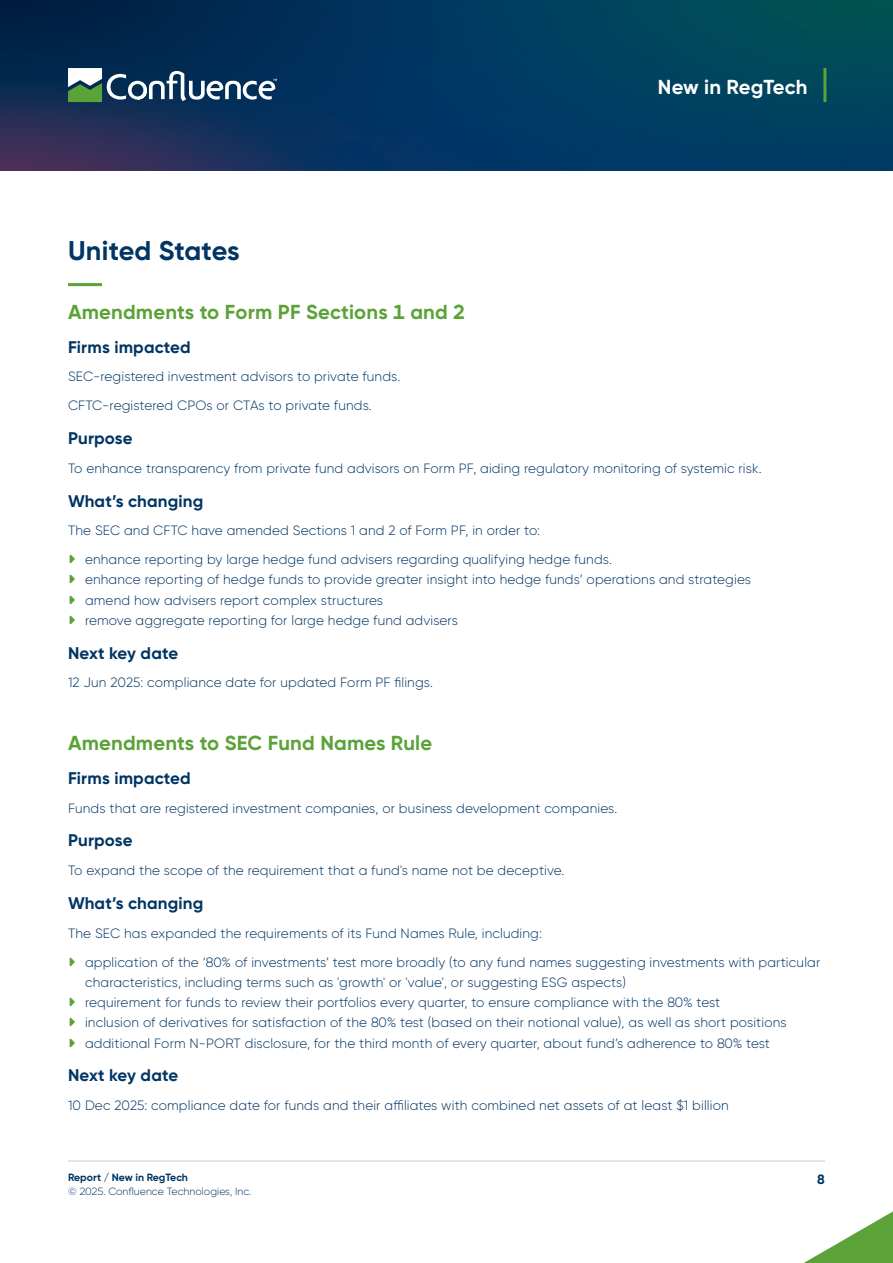
<style>
.page{position:relative;width:893px;height:1263px;background:#fff}
.page>*{position:absolute;margin:0;border:0;box-sizing:border-box;transform-origin:0 0}
.t1{font:700 27px "Gilroy";color:#003564}
.t2{font:700 20.25px "Gilroy";letter-spacing:.01em;color:#5ba239}
.t3{font:700 20.25px "Gilroy";letter-spacing:.005em;color:#fff}
.t4{font:700 16.8px "Gilroy";letter-spacing:.01em;color:#003564}
.t5{font:300 13.5px/20.2px "Gilroy";letter-spacing:.01em;color:#003564}
.t6{font:700 13.5px "Gilroy";color:#003564}
.t7{font:300 10.5px "Gilroy";color:#003564}
.t8{font:700 10.5px "Gilroy";color:#003564}
</style>
<div class="page">
<img style="left:0;top:0;width:893px;height:170px">
<svg style="left:68px;top:68px;width:209px;height:34px"></svg>
<hr style="left:823px;top:68px;width:3px;height:34px;background:#5ba239">
<svg style="left:804px;top:1211px;width:89px;height:52px"></svg>
<hr style="left:68px;top:1160px;width:757px;height:2px;background:#d7dfe9">
<hr style="left:68px;top:283px;width:34px;height:3px;background:#5ba239">
<h1 class="t1" style="left:68px;top:233px;width:173px">United States</h1>
<h2 class="t3" style="left:658px;top:74px;width:151px">New in RegTech</h2>
<h2 class="t2" style="left:68px;top:299px;width:398px">Amendments to Form PF Sections 1 and 2</h2>
<p class="t4" style="left:68px;top:336px;width:124px">Firms impacted</p>
<p class="t5" style="left:68px;top:362px;width:334px;line-height:28.8px">SEC-registered investment advisors to private funds.<br>CFTC-registered CPOs or CTAs to private funds.</p>
<p class="t4" style="left:68px;top:428px;width:66px">Purpose</p>
<p class="t5" style="left:68px;top:458px;width:695px">To enhance transparency from private fund advisors on Form PF, aiding regulatory monitoring of systemic risk.</p>
<p class="t4" style="left:68px;top:490px;width:137px">What’s changing</p>
<p class="t5" style="left:85px;top:516px;width:528px;line-height:28.8px;text-indent:-17px">The SEC and CFTC have amended Sections 1 and 2 of Form PF, in order to:<br>enhance reporting by large hedge fund advisers regarding qualifying hedge funds.</p>
<p class="t5" style="left:85px;top:569px;width:667px">enhance reporting of hedge funds to provide greater insight into hedge funds’ operations and strategies amend how advisers report complex structures<br>remove aggregate reporting for large hedge fund advisers</p>
<p class="t4" style="left:68px;top:642px;width:112px">Next key date</p>
<p class="t5" style="left:68px;top:672px;width:366px">12 Jun 2025: compliance date for updated Form PF filings.</p>
<h2 class="t2" style="left:68px;top:730px;width:366px">Amendments to SEC Fund Names Rule</h2>
<p class="t4" style="left:68px;top:767px;width:124px">Firms impacted</p>
<p class="t5" style="left:68px;top:798px;width:551px">Funds that are registered investment companies, or business development companies.</p>
<p class="t4" style="left:68px;top:830px;width:66px">Purpose</p>
<p class="t5" style="left:68px;top:860px;width:498px">To expand the scope of the requirement that a fund's name not be deceptive.</p>
<p class="t4" style="left:68px;top:893px;width:137px">What’s changing</p>
<p class="t5" style="left:85px;top:918px;width:737px;line-height:28.8px;text-indent:-17px">The SEC has expanded the requirements of its Fund Names Rule, including:<br>application of the ‘80% of investments’ test more broadly (to any fund names suggesting investments with particular</p>
<p class="t5" style="left:85px;top:972px;width:703px">characteristics, including terms such as 'growth' or 'value', or suggesting ESG aspects)<br>requirement for funds to review their portfolios every quarter, to ensure compliance with the 80% test<br>inclusion of derivatives for satisfaction of the 80% test (based on their notional value), as well as short positions additional Form N-PORT disclosure, for the third month of every quarter, about fund’s adherence to 80% test</p>
<p class="t4" style="left:68px;top:1065px;width:112px">Next key date</p>
<p class="t5" style="left:68px;top:1095px;width:662px">10 Dec 2025: compliance date for funds and their affiliates with combined net assets of at least $1 billion</p>
<p class="t8" style="left:68px;top:1171px;width:121px">Report / New in RegTech</p>
<p class="t6" style="left:817px;top:1171px;width:9px">8</p>
<p class="t7" style="left:68px;top:1185px;width:185px">© 2025. Confluence Technologies, Inc.</p>
</div>
